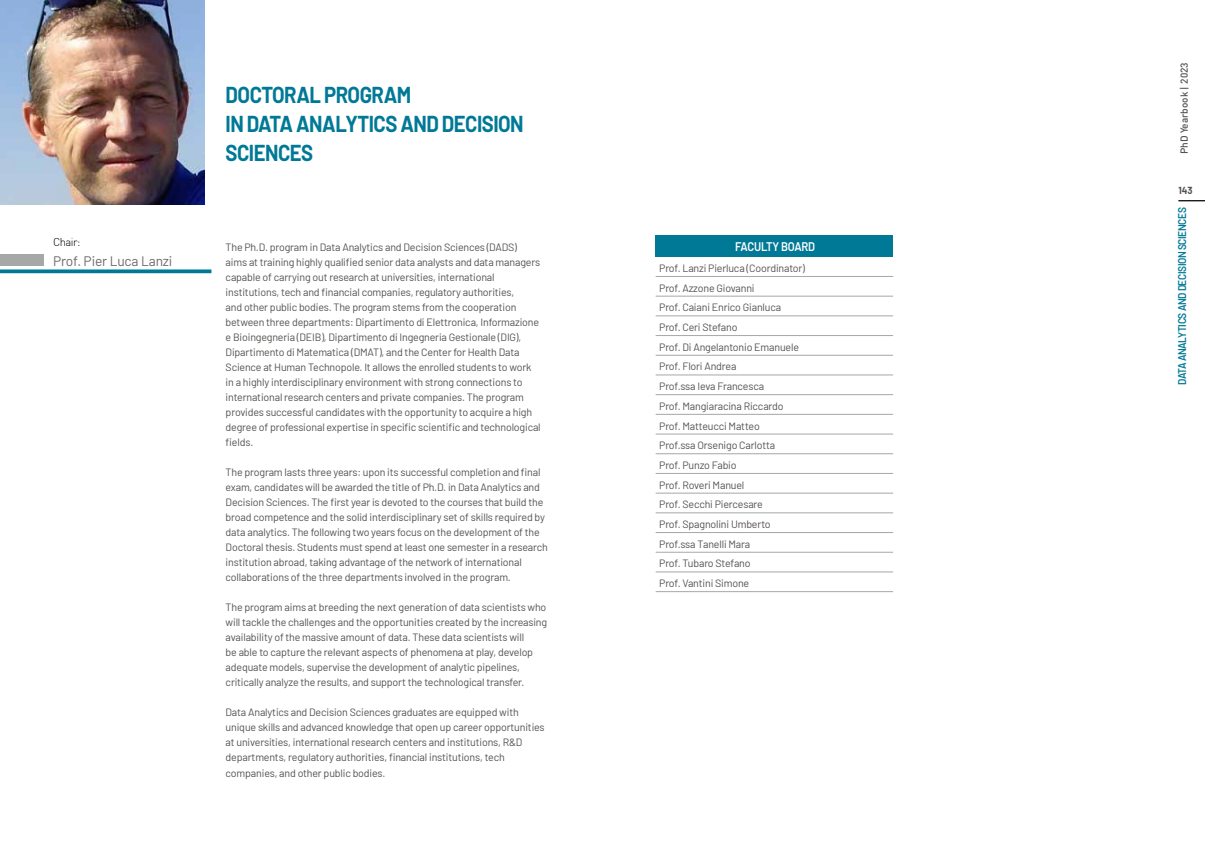
<style>
.page{position:relative;width:1205px;height:851px;background:#fff}
.page>*{position:absolute;margin:0;border:0;box-sizing:border-box;transform-origin:0 0}
.t1{font:700 22.5px/28.8px "Barlow";letter-spacing:-.025em;color:#007996;scale:.9 1}
.t2{font:13.75px "Barlow";letter-spacing:-.01em;color:#6c6a68}
.t3{font:600 12.5px "Barlow";letter-spacing:-.02em;color:#fff;scale:.9 1}
.t4{font:600 11.25px "Barlow";letter-spacing:-.04em;color:#007996;scale:.9 1}
.t5{font:300 11.25px "DIN";letter-spacing:-.05em;color:#000}
.t6{font:10.62px/15px "Barlow";letter-spacing:-.015em;color:#545250}
.t7{font:500 10px "DIN";color:#545250}
.t8{font:700 10px "Barlow";color:#545250;scale:.95 1}
</style>
<div class="page">
<div style="left:656px;top:236px;width:237px;height:21px;background:#007996"></div>
<hr style="left:656px;top:276px;width:237px;height:1px;background:#a6a7a7">
<hr style="left:656px;top:296px;width:237px;height:1px;background:#a6a7a7">
<hr style="left:656px;top:315px;width:237px;height:1px;background:#a6a7a7">
<hr style="left:656px;top:433px;width:237px;height:1px;background:#a6a7a7">
<hr style="left:656px;top:453px;width:237px;height:1px;background:#a6a7a7">
<hr style="left:656px;top:473px;width:237px;height:1px;background:#a6a7a7">
<hr style="left:656px;top:492px;width:237px;height:1px;background:#a6a7a7">
<hr style="left:656px;top:512px;width:237px;height:1px;background:#a6a7a7">
<hr style="left:656px;top:591px;width:237px;height:1px;background:#a6a7a7">
<hr style="left:656px;top:335px;width:237px;height:1px;background:#a6a7a7">
<hr style="left:656px;top:355px;width:237px;height:1px;background:#a6a7a7">
<hr style="left:656px;top:374px;width:237px;height:1px;background:#a6a7a7">
<hr style="left:656px;top:394px;width:237px;height:1px;background:#a6a7a7">
<hr style="left:656px;top:532px;width:237px;height:1px;background:#a6a7a7">
<hr style="left:656px;top:552px;width:237px;height:1px;background:#a6a7a7">
<hr style="left:656px;top:414px;width:237px;height:1px;background:#a6a7a7">
<hr style="left:656px;top:571px;width:237px;height:1px;background:#a6a7a7">
<svg style="left:1178px;top:200px;width:27px;height:1px"></svg>
<div style="left:0;top:254px;width:44px;height:11px;background:#a6a7a7"></div>
<svg style="left:0;top:269px;width:211px;height:4px"></svg>
<img style="left:0;top:0;width:204px;height:204px">
<p class="t5" style="left:53px;top:235px;width:29px">Chair:</p>
<p class="t2" style="left:53px;top:251px;width:121px">Prof. Pier Luca Lanzi</p>
<h1 class="t1" style="left:226px;top:79px;width:333px">DOCTORAL PROGRAM<br>IN DATA ANALYTICS AND DECISION<br>SCIENCES</h1>
<p class="t6" style="left:226px;top:239px;width:317px">The Ph.D. program in Data Analytics and Decision Sciences (DADS) aims at training highly qualified senior data analysts and data managers capable of carrying out research at universities, international institutions, tech and financial companies, regulatory authorities,<br>and other public bodies. The program stems from the cooperation between three departments: Dipartimento di Elettronica, Informazione e Bioingegneria (DEIB), Dipartimento di Ingegneria Gestionale (DIG), Dipartimento di Matematica (DMAT), and the Center for Health Data Science at Human Technopole. It allows the enrolled students to work in a highly interdisciplinary environment with strong connections to international research centers and private companies. The program provides successful candidates with the opportunity to acquire a high degree of professional expertise in specific scientific and technological fields.</p>
<p class="t6" style="left:226px;top:464px;width:324px">The program lasts three years: upon its successful completion and final exam, candidates will be awarded the title of Ph.D. in Data Analytics and Decision Sciences. The first year is devoted to the courses that build the broad competence and the solid interdisciplinary set of skills required by data analytics. The following two years focus on the development of the Doctoral thesis. Students must spend at least one semester in a research institution abroad, taking advantage of the network of international collaborations of the three departments involved in the program.</p>
<p class="t6" style="left:226px;top:599px;width:323px">The program aims at breeding the next generation of data scientists who will tackle the challenges and the opportunities created by the increasing availability of the massive amount of data. These data scientists will<br>be able to capture the relevant aspects of phenomena at play, develop adequate models, supervise the development of analytic pipelines, critically analyze the results, and support the technological transfer.</p>
<p class="t6" style="left:226px;top:704px;width:321px">Data Analytics and Decision Sciences graduates are equipped with unique skills and advanced knowledge that open up career opportunities at universities, international research centers and institutions, R&amp;D departments, regulatory authorities, financial institutions, tech companies, and other public bodies.</p>
<p class="t3" style="left:735px;top:237px;width:90px">FACULTY BOARD</p>
<p class="t6" style="left:659px;top:257px;width:147px;line-height:19.8px">Prof. Lanzi Pierluca (Coordinator)<br>Prof. Azzone Giovanni<br>Prof. Caiani Enrico Gianluca<br>Prof. Ceri Stefano<br>Prof. Di Angelantonio Emanuele<br>Prof. Flori Andrea<br>Prof.ssa Ieva Francesca<br>Prof. Mangiaracina Riccardo<br>Prof. Matteucci Matteo<br>Prof.ssa Orsenigo Carlotta<br>Prof. Punzo Fabio<br>Prof. Roveri Manuel<br>Prof. Secchi Piercesare<br>Prof. Spagnolini Umberto<br>Prof.ssa Tanelli Mara<br>Prof. Tubaro Stefano<br>Prof. Vantini Simone</p>
<p class="t7" style="left:1178px;top:154px;width:93px;rotate:-90deg">PhD Yearbook | 2023</p>
<p class="t8" style="left:1178px;top:183px;width:16px">143</p>
<p class="t4" style="left:1174px;top:385px;width:199px;rotate:-90deg">DATA ANALYTICS AND DECISION SCIENCES</p>
</div>
